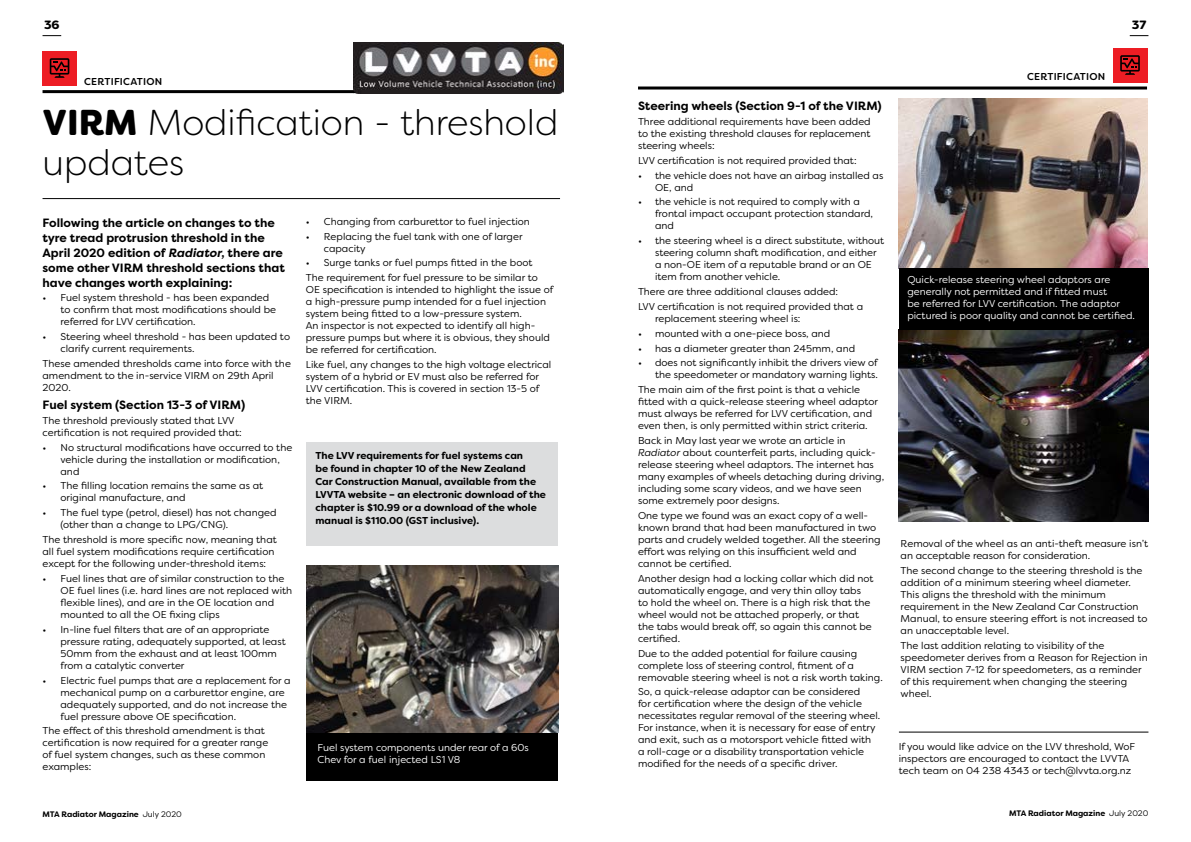
<style>
.page{position:relative;width:1191px;height:842px;background:#fff}
.page>*{position:absolute;margin:0;border:0;box-sizing:border-box;transform-origin:0 0}
.t1{font:300 36px/40px "Filson Soft";color:#000}
.t2{font:700 12px/15px "Filson Pro";color:#000}
.t3{font:900 12px "Filson Soft";color:#000}
.t4{font:10px/12px "Filson Soft";color:#000}
.t5{font:10px/12px "Filson Soft";color:#fff}
.t6{font:700 10px/13px "Filson Soft";color:#000}
.t7{font:500 10px "Filson Soft";letter-spacing:.02em;color:#000}
.t8{font:700 8px "Filson Soft";color:#000}
.s1{font-weight:900}
.s2{font-style:italic}
.s3{font-weight:400}
</style>
<div class="page">
<svg style="left:1129px;top:35px;width:19px;height:1px"></svg>
<svg style="left:43px;top:35px;width:18px;height:1px"></svg>
<hr style="left:43px;top:90px;width:517px;height:3px;background:#000">
<hr style="left:43px;top:198px;width:517px;height:1px;background:#000">
<div style="left:306px;top:732px;width:252px;height:48px;background:#000"></div>
<div style="left:43px;top:51px;width:34px;height:34px;background:#ed1d24"></div>
<svg style="left:50px;top:58px;width:19px;height:20px"></svg>
<img style="left:354px;top:42px;width:209px;height:51px">
<div style="left:1113px;top:48px;width:34px;height:34px;background:#ed1d24"></div>
<svg style="left:1120px;top:55px;width:19px;height:20px"></svg>
<hr style="left:638px;top:87px;width:509px;height:3px;background:#000">
<div style="left:306px;top:442px;width:252px;height:103px;background:#dcddde"></div>
<img style="left:306px;top:566px;width:252px;height:166px">
<img style="left:899px;top:98px;width:248px;height:170px">
<img style="left:899px;top:329px;width:249px;height:192px">
<div style="left:899px;top:268px;width:249px;height:61px;background:#000"></div>
<hr style="left:899px;top:731px;width:249px;height:1px;background:#000">
<p class="t3" style="left:44px;top:18px;width:17px">36</p>
<p class="t3" style="left:1131px;top:18px;width:16px">37</p>
<p class="t7" style="left:84px;top:75px;width:80px">CERTIFICATION</p>
<h1 class="t1" style="left:43px;top:102px;width:517px"><span class="s1">VIRM</span> Modification - threshold updates</h1>
<p class="t2" style="left:43px;top:215px;width:244px">Following the article on changes to the tyre tread protrusion threshold in the April 2020 edition of <span class="s2">Radiator</span>, there are some other VIRM threshold sections that have changes worth explaining:</p>
<p class="t4" style="left:61px;top:292px;width:217px;text-indent:-18px">• Fuel system threshold - has been expanded to confirm that most modifications should be referred for LVV certification.</p>
<p class="t4" style="left:61px;top:331px;width:231px;text-indent:-18px">• Steering wheel threshold - has been updated to clarify current requirements.</p>
<p class="t4" style="left:43px;top:357px;width:250px">These amended thresholds came into force with the amendment to the in-service VIRM on 29th April<br>2020.</p>
<p class="t2" style="left:43px;top:397px;width:204px">Fuel system (Section 13-3 of VIRM)</p>
<p class="t4" style="left:43px;top:414px;width:201px">The threshold previously stated that LVV certification is not required provided that:</p>
<p class="t4" style="left:61px;top:441px;width:233px;text-indent:-18px">• No structural modifications have occurred to the vehicle during the installation or modification, and</p>
<p class="t4" style="left:61px;top:480px;width:204px;text-indent:-18px">• The filling location remains the same as at original manufacture, and</p>
<p class="t4" style="left:61px;top:507px;width:217px;text-indent:-18px">• The fuel type (petrol, diesel) has not changed (other than a change to LPG/CNG).</p>
<p class="t4" style="left:43px;top:533px;width:236px">The threshold is more specific now, meaning that all fuel system modifications require certification except for the following under-threshold items:</p>
<p class="t4" style="left:61px;top:572px;width:233px;text-indent:-18px">• Fuel lines that are of similar construction to the OE fuel lines (i.e. hard lines are not replaced with flexible lines), and are in the OE location and mounted to all the OE fixing clips</p>
<p class="t4" style="left:61px;top:623px;width:227px;text-indent:-18px">• In-line fuel filters that are of an appropriate pressure rating, adequately supported, at least 50mm from the exhaust and at least 100mm from a catalytic converter</p>
<p class="t4" style="left:61px;top:674px;width:231px;text-indent:-18px">• Electric fuel pumps that are a replacement for a mechanical pump on a carburettor engine, are adequately supported, and do not increase the fuel pressure above OE specification.</p>
<p class="t4" style="left:43px;top:725px;width:227px">The effect of this threshold amendment is that certification is now required for a greater range of fuel system changes, such as these common examples:</p>
<p class="t4" style="left:306px;top:215px;width:226px">• Changing from carburettor to fuel injection</p>
<p class="t4" style="left:324px;top:230px;width:200px;text-indent:-18px">• Replacing the fuel tank with one of larger capacity</p>
<p class="t4" style="left:306px;top:255px;width:233px;line-height:14.8px">• Surge tanks or fuel pumps fitted in the boot<br>The requirement for fuel pressure to be similar to</p>
<p class="t4" style="left:306px;top:284px;width:249px">OE specification is intended to highlight the issue of a high-pressure pump intended for a fuel injection system being fitted to a low-pressure system.<br>An inspector is not expected to identify all high&shy;pressure pumps but where it is obvious, they should be referred for certification.</p>
<p class="t4" style="left:306px;top:359px;width:247px">Like fuel, any changes to the high voltage electrical system of a hybrid or EV must also be referred for LVV certification. This is covered in section 13-5 of the VIRM.</p>
<p class="t6" style="left:315px;top:449px;width:232px">The LVV requirements for fuel systems can<br>be found in chapter 10 of the New Zealand<br>Car Construction Manual, available from the LVVTA website – an electronic download of the chapter is $10.99 or a download of the whole manual is $110.00 (GST inclusive).</p>
<p class="t5" style="left:317px;top:742px;width:213px">Fuel system components under rear of a 60s<br>Chev for a fuel injected LS1 V8</p>
<p class="t2" style="left:638px;top:98px;width:245px">Steering wheels (Section 9-1 of the VIRM)</p>
<p class="t4" style="left:638px;top:115px;width:234px;text-align:justify">Three additional requirements have been added to the existing threshold clauses for replacement steering wheels:</p>
<p class="t4" style="left:638px;top:154px;width:220px">LVV certification is not required provided that:</p>
<p class="t4" style="left:655px;top:169px;width:230px;text-indent:-17px">• the vehicle does not have an airbag installed as<br>OE, and</p>
<p class="t4" style="left:655px;top:196px;width:219px;text-indent:-17px">• the vehicle is not required to comply with a frontal impact occupant protection standard, and</p>
<p class="t4" style="left:655px;top:235px;width:231px;text-indent:-17px">• the steering wheel is a direct substitute, without steering column shaft modification, and either a non-OE item of a reputable brand or an OE item from another vehicle.</p>
<p class="t4" style="left:638px;top:284px;width:227px;line-height:14.8px">There are three additional clauses added:<br>LVV certification is not required provided that a</p>
<p class="t4" style="left:655px;top:312px;width:147px">replacement steering wheel is:</p>
<p class="t4" style="left:638px;top:327px;width:194px">• mounted with a one-piece boss, and</p>
<p class="t4" style="left:638px;top:342px;width:219px">• has a diameter greater than 245mm, and</p>
<p class="t4" style="left:638px;top:357px;width:241px;text-align:right">• does not significantly inhibit the drivers view of the speedometer or mandatory warning lights.</p>
<p class="t4" style="left:638px;top:384px;width:241px">The main aim of the first point is that a vehicle fitted with a quick-release steering wheel adaptor must always be referred for LVV certification, and even then, is only permitted within strict criteria.</p>
<p class="t4" style="left:638px;top:434px;width:248px">Back in May last year we wrote an article in <span class="s2">Radiator</span> about counterfeit parts, including quick&shy;release steering wheel adaptors. The internet has many examples of wheels detaching during driving, including some scary videos, and we have seen some extremely poor designs.</p>
<p class="t4" style="left:638px;top:509px;width:244px">One type we found was an exact copy of a well&shy;known brand that had been manufactured in two parts and crudely welded together. All the steering effort was relying on this insufficient weld and cannot be certified.</p>
<p class="t4" style="left:638px;top:572px;width:237px">Another design had a locking collar which did not automatically engage, and very thin alloy tabs<br>to hold the wheel on. There is a high risk that the wheel would not be attached properly, or that the tabs would break off, so again this cannot be certified.</p>
<p class="t4" style="left:638px;top:647px;width:246px">Due to the added potential for failure causing complete loss of steering control, fitment of a removable steering wheel is not a risk worth taking.</p>
<p class="t4" style="left:638px;top:686px;width:244px">So, a quick-release adaptor can be considered<br>for certification where the design of the vehicle necessitates regular removal of the steering wheel.<br>For instance, when it is necessary for ease of entry and exit, such as a motorsport vehicle fitted with<br>a roll-cage or a disability transportation vehicle modified for the needs of a specific driver.</p>
<p class="t7" style="left:1027px;top:70px;width:80px">CERTIFICATION</p>
<p class="t5" style="left:907px;top:274px;width:229px">Quick-release steering wheel adaptors are generally not permitted and if fitted must<br>be referred for LVV certification. The adaptor pictured is poor quality and cannot be certified.</p>
<p class="t4" style="left:900px;top:538px;width:249px">Removal of the wheel as an anti-theft measure isn’t an acceptable reason for consideration.</p>
<p class="t4" style="left:900px;top:564px;width:248px">The second change to the steering threshold is the addition of a minimum steering wheel diameter.<br>This aligns the threshold with the minimum requirement in the New Zealand Car Construction Manual, to ensure steering effort is not increased to an unacceptable level.</p>
<p class="t4" style="left:900px;top:639px;width:249px">The last addition relating to visibility of the speedometer derives from a Reason for Rejection in VIRM section 7-12 for speedometers, as a reminder of this requirement when changing the steering wheel.</p>
<p class="t4" style="left:899px;top:740px;width:238px">If you would like advice on the LVV threshold, WoF inspectors are encouraged to contact the LVVTA tech team on 04 238 4343 or tech@lvvta.org.nz</p>
<p class="t8" style="left:43px;top:809px;width:141px">MTA Radiator Magazine <span class="s3">July 2020</span></p>
<p class="t8" style="left:1009px;top:808px;width:141px">MTA Radiator Magazine <span class="s3">July 2020</span></p>
</div>
